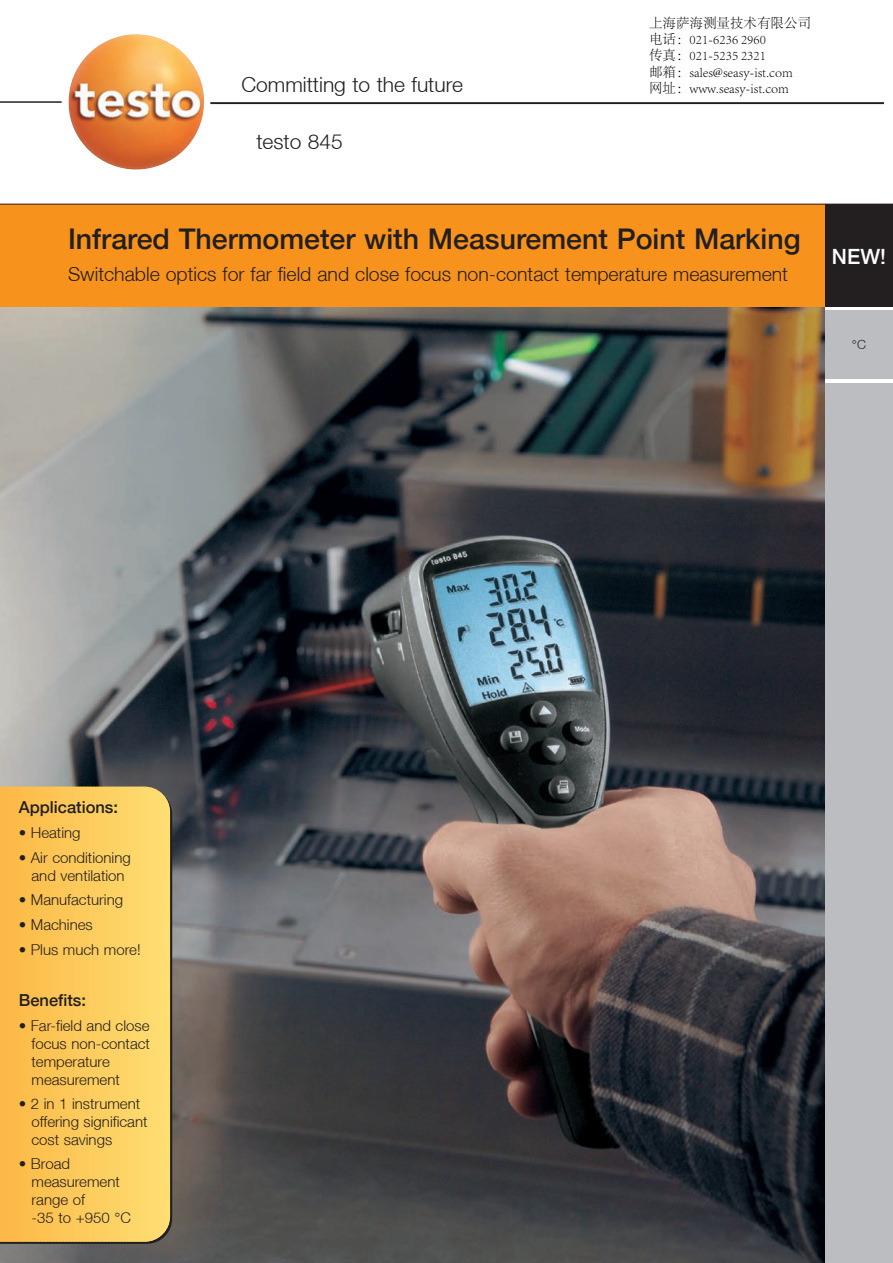
<style>
.page{position:relative;width:893px;height:1263px;background:#fff}
.page>*{position:absolute;margin:0;border:0;box-sizing:border-box;transform-origin:0 0}
.t1{font:500 28.5px "Helvetica Neue";color:#231f20}
.t2{font:300 21px "Helvetica Neue";color:#231f20}
.t3{font:500 21px "Helvetica Neue";color:#fff}
.t4{font:300 19.5px "Helvetica Neue";color:#231f20}
.t5{font:500 16.5px "Helvetica Neue";color:#231f20}
.t6{font:300 15px/18px "Helvetica Neue";color:#231f20}
.t7{font:300 13.5px/16.2px "Adobe Song Std";color:#000}
.t8{font:300 12.75px "Helvetica Neue";color:#231f20}
</style>
<div class="page">
<img style="left:0;top:306px;width:825px;height:957px">
<div style="left:0;top:204px;width:893px;height:102px;background:#f7931d"></div>
<div style="left:825px;top:310px;width:68px;height:68px;background:#bcbdc0"></div>
<div style="left:825px;top:383px;width:68px;height:880px;background:#bcbdc0"></div>
<hr style="left:0;top:101px;width:62px;height:2px;background:#231f20">
<hr style="left:210px;top:102px;width:674px;height:2px;background:#231f20">
<hr style="left:0;top:204px;width:893px;height:1px;background:#231f20">
<div style="left:825px;top:204px;width:68px;height:102px;background:#231f20"></div>
<img style="left:68px;top:34px;width:137px;height:136px">
<div style="left:163px;top:787px;width:7px;height:455px;background:#ffdf73"></div>
<div style="left:157px;top:787px;width:7px;height:455px;background:#ffdd72"></div>
<div style="left:150px;top:787px;width:7px;height:455px;background:#ffdb70"></div>
<div style="left:144px;top:787px;width:7px;height:455px;background:#ffda6e"></div>
<div style="left:137px;top:787px;width:7px;height:455px;background:#fed96c"></div>
<div style="left:131px;top:787px;width:7px;height:455px;background:#fed76a"></div>
<div style="left:124px;top:787px;width:7px;height:455px;background:#fed568"></div>
<div style="left:118px;top:787px;width:7px;height:455px;background:#fed466"></div>
<div style="left:112px;top:787px;width:6px;height:455px;background:#fdd265"></div>
<div style="left:105px;top:787px;width:7px;height:455px;background:#fdd163"></div>
<div style="left:99px;top:787px;width:6px;height:455px;background:#fdcf61"></div>
<div style="left:92px;top:787px;width:7px;height:455px;background:#fdce5f"></div>
<div style="left:86px;top:787px;width:6px;height:455px;background:#fdcd5e"></div>
<div style="left:79px;top:787px;width:7px;height:455px;background:#fdcb5c"></div>
<div style="left:73px;top:787px;width:7px;height:455px;background:#fdca5b"></div>
<div style="left:66px;top:787px;width:7px;height:455px;background:#fdc859"></div>
<div style="left:60px;top:787px;width:7px;height:455px;background:#fdc757"></div>
<div style="left:53px;top:787px;width:7px;height:455px;background:#fdc555"></div>
<div style="left:47px;top:787px;width:7px;height:455px;background:#fdc453"></div>
<div style="left:40px;top:787px;width:7px;height:455px;background:#fdc351"></div>
<div style="left:34px;top:787px;width:7px;height:455px;background:#fdc14f"></div>
<div style="left:27px;top:787px;width:7px;height:455px;background:#fcbf4e"></div>
<div style="left:21px;top:787px;width:7px;height:455px;background:#fcbe4b"></div>
<div style="left:14px;top:787px;width:7px;height:455px;background:#fcbc49"></div>
<div style="left:8px;top:787px;width:7px;height:455px;background:#fcbb48"></div>
<div style="left:1px;top:787px;width:7px;height:455px;background:#fcb948"></div>
<hr style="left:0;top:787px;width:1px;height:455px;background:#fbb745">
<h2 class="t2" style="left:241px;top:71px;width:223px">Committing to the future</h2>
<h2 class="t2" style="left:256px;top:128px;width:88px">testo 845</h2>
<p class="t7" style="left:649px;top:15px;width:163px">上海萨海测量技术有限公司电话：021-6236 2960<br>传真：021-5235 2321<br>邮箱：sales@seasy-ist.com<br>网址：www.seasy-ist.com</p>
<h1 class="t1" style="left:68px;top:222px;width:734px">Infrared Thermometer with Measurement Point Marking</h1>
<h3 class="t4" style="left:68px;top:262px;width:721px">Switchable optics for far field and close focus non-contact temperature measurement</h3>
<h2 class="t3" style="left:832px;top:244px;width:56px">NEW!</h2>
<p class="t8" style="left:852px;top:337px;width:16px">°C</p>
<p class="t5" style="left:19px;top:797px;width:101px">Applications:</p>
<p class="t6" style="left:19px;top:824px;width:63px">• Heating</p>
<p class="t6" style="left:19px;top:848px;width:113px;text-align:center">• Air conditioning and ventilation</p>
<p class="t6" style="left:19px;top:890px;width:106px">• Manufacturing</p>
<p class="t6" style="left:19px;top:915px;width:76px">• Machines</p>
<p class="t6" style="left:19px;top:940px;width:123px">• Plus much more!</p>
<p class="t5" style="left:19px;top:990px;width:69px">Benefits:</p>
<p class="t6" style="left:32px;top:1016px;width:120px;text-indent:-13px">• Far-field and close focus non-contact temperature measurement</p>
<p class="t6" style="left:32px;top:1094px;width:117px;text-indent:-13px">• 2 in 1 instrument offering significant cost savings</p>
<p class="t6" style="left:32px;top:1155px;width:101px;text-indent:-13px">• Broad measurement range of<br>-35 to +950 °C</p>
</div>
